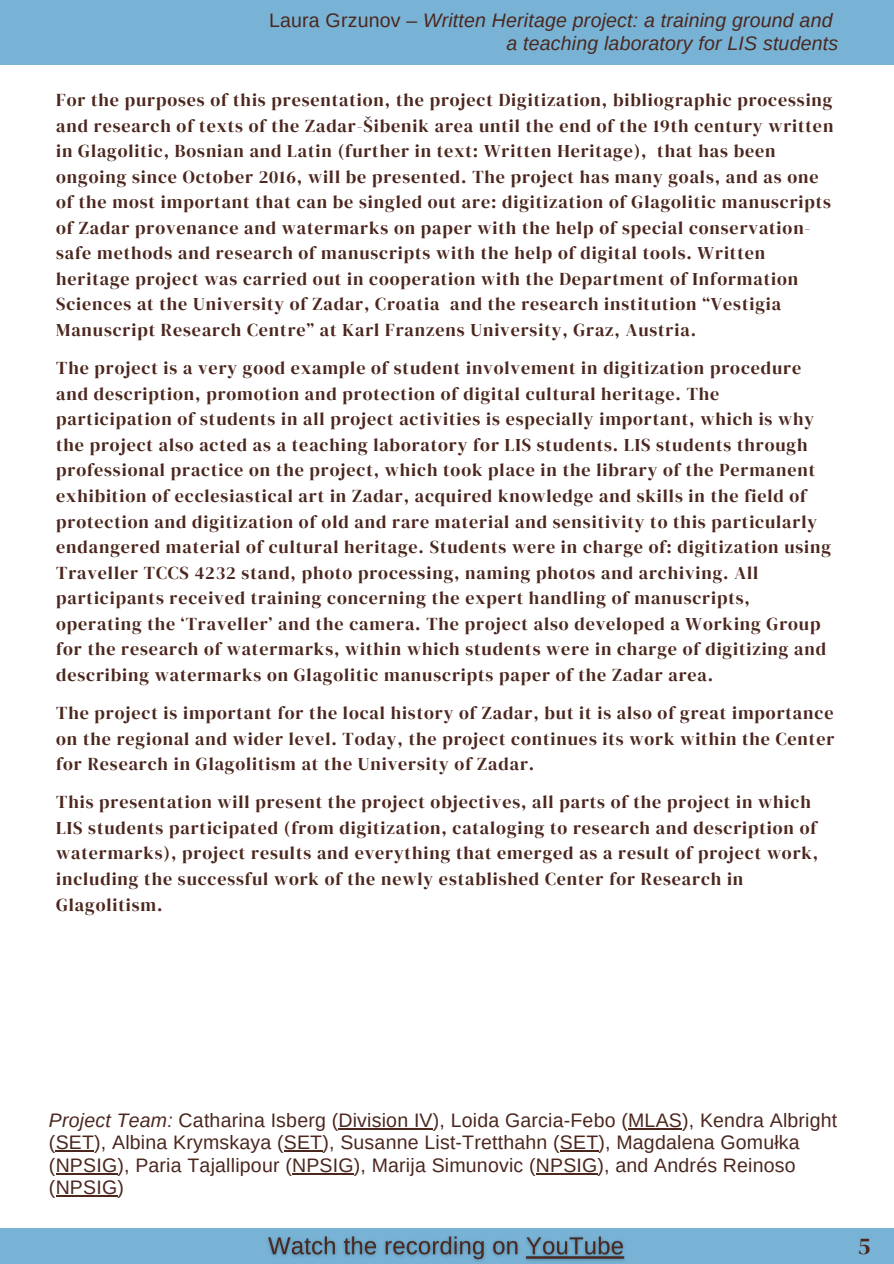
<style>
.page{position:relative;width:894px;height:1264px;background:#fff}
.page>*{position:absolute;margin:0;border:0;box-sizing:border-box;transform-origin:0 0}
.t1{font:23.7px "DM Serif Display";color:#4b271e}
.t2{font:19.5px/22.5px "Arimo";letter-spacing:.01em;color:#4b271e}
.t3{font:italic 19.5px "Arimo";letter-spacing:.01em;color:#4b271e}
.t4{font:18px/25.5px "DM Serif Display";letter-spacing:.05em;color:#4b271e}
.s1{font-style:normal}
.s2{font-style:italic}
</style>
<div class="page">
<div style="left:0;top:0;width:893px;height:64px;background:#78b3d6"></div>
<div style="left:0;top:1227px;width:893px;height:36px;background:#78b3d6"></div>
<img style="left:261px;top:1227px;width:369px;height:35px">
<hr style="left:338px;top:1127px;width:94px;height:2px;background:#4b271e">
<hr style="left:628px;top:1127px;width:54px;height:2px;background:#4b271e">
<hr style="left:56px;top:1150px;width:38px;height:1px;background:#4b271e">
<hr style="left:284px;top:1150px;width:38px;height:1px;background:#4b271e">
<hr style="left:560px;top:1150px;width:38px;height:1px;background:#4b271e">
<hr style="left:56px;top:1172px;width:61px;height:2px;background:#4b271e">
<hr style="left:292px;top:1172px;width:62px;height:2px;background:#4b271e">
<hr style="left:535px;top:1172px;width:62px;height:2px;background:#4b271e">
<hr style="left:56px;top:1195px;width:61px;height:1px;background:#4b271e">
<p class="t3" style="left:269px;top:10px;width:565px"><span class="s1">Laura Grzunov –</span> Written Heritage project: a training ground and</p>
<p class="t3" style="left:506px;top:32px;width:333px">a teaching laboratory for LIS students</p>
<p class="t4" style="left:56px;top:87px;width:778px">For the purposes of this presentation, the project Digitization, bibliographic processing and research of texts of the Zadar-Šibenik area until the end of the 19th century written in Glagolitic, Bosnian and Latin (further in text: Written Heritage), that has been ongoing since October 2016, will be presented. The project has many goals, and as one of the most important that can be singled out are: digitization of Glagolitic manuscripts of Zadar provenance and watermarks on paper with the help of special conservation&shy;safe methods and research of manuscripts with the help of digital tools. Written heritage project was carried out in cooperation with the Department of Information Sciences at the University of Zadar, Croatia and the research institution “Vestigia Manuscript Research Centre” at Karl Franzens University, Graz, Austria.</p>
<p class="t4" style="left:56px;top:355px;width:776px">The project is a very good example of student involvement in digitization procedure and description, promotion and protection of digital cultural heritage. The participation of students in all project activities is especially important, which is why the project also acted as a teaching laboratory for LIS students. LIS students through professional practice on the project, which took place in the library of the Permanent exhibition of ecclesiastical art in Zadar, acquired knowledge and skills in the field of protection and digitization of old and rare material and sensitivity to this particularly endangered material of cultural heritage. Students were in charge of: digitization using Traveller TCCS 4232 stand, photo processing, naming photos and archiving. All participants received training concerning the expert handling of manuscripts, operating the ‘Traveller’ and the camera. The project also developed a Working Group for the research of watermarks, within which students were in charge of digitizing and describing watermarks on Glagolitic manuscripts paper of the Zadar area.</p>
<p class="t4" style="left:56px;top:700px;width:779px;text-align:justify">The project is important for the local history of Zadar, but it is also of great importance on the regional and wider level. Today, the project continues its work within the Center for Research in Glagolitism at the University of Zadar.</p>
<p class="t4" style="left:56px;top:789px;width:763px">This presentation will present the project objectives, all parts of the project in which LIS students participated (from digitization, cataloging to research and description of watermarks), project results and everything that emerged as a result of project work, including the successful work of the newly established Center for Research in Glagolitism.</p>
<p class="t2" style="left:49px;top:1108px;width:789px"><span class="s2">Project Team:</span> Catharina Isberg (Division IV), Loida Garcia-Febo (MLAS), Kendra Albright (SET), Albina Krymskaya (SET), Susanne List-Tretthahn (SET), Magdalena Gomułka (NPSIG), Paria Tajallipour (NPSIG), Marija Simunovic (NPSIG), and Andrés Reinoso (NPSIG)</p>
<p class="t1" style="left:857px;top:1228px;width:14px">5</p>
</div>
